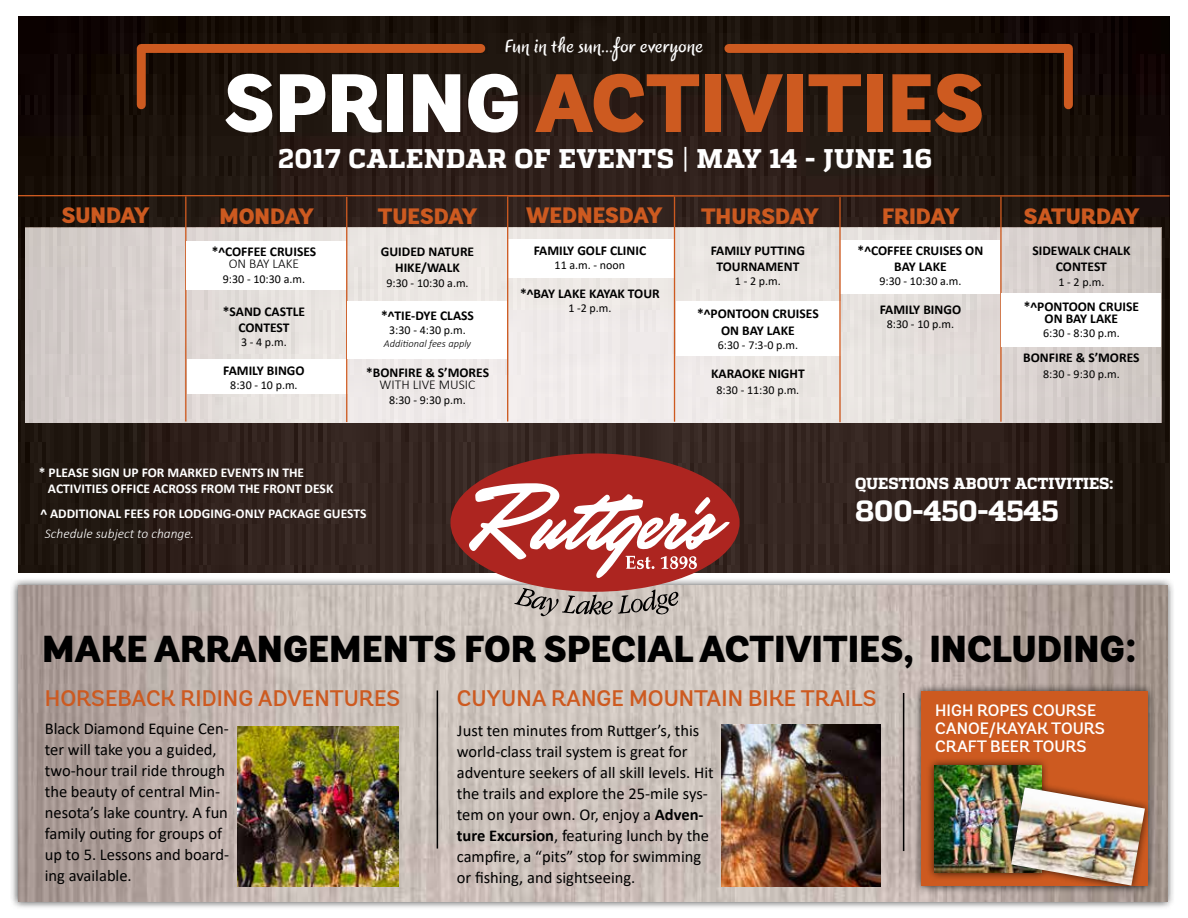
<style>
.page{position:relative;width:1188px;height:918px;background:#fff}
.page>*{position:absolute;margin:0;border:0;box-sizing:border-box;transform-origin:0 0}
.t1{font:900 82.5px "Andes";color:#cd5a20}
.t2{font:900 37.5px "Andes";color:#000}
.t3{font:800 29.1px "Quadon";color:#fff}
.t4{font:800 27px "Quadon";letter-spacing:.02em;color:#fff}
.t5{font:500 22.5px "Andes";color:#cd5a20}
.t6{font:900 22.35px "Andes";color:#cd5a20}
.t7{font:16.5px/21px "Calibri";color:#000}
.t8{font:500 16.5px/18px "Andes";color:#fff}
.t9{font:16.5px "Symbah";color:#fff}
.t10{font:800 16.05px "Quadon";letter-spacing:-.01em;color:#fff}
.t11{font:700 13.5px/16.2px "Calibri";color:#000;text-align:center}
.t12{font:700 13.5px/16.2px "Calibri";color:#fff}
.t13{font:italic 300 13.5px "Calibri";color:#fff}
.t14{font:300 13.5px "Calibri";color:#000}
.t15{font:12px "Calibri";color:#000}
.t16{font:italic 300 10.5px "Calibri";color:#000}
.s1{color:#fff}
.s2{font-weight:700}
</style>
<div class="page">
<img style="left:18px;top:16px;width:1152px;height:557px">
<div style="left:10px;top:577px;width:1166px;height:333px;background:#000;opacity:.75"></div>
<div style="left:17px;top:585px;width:1150px;height:317px;background:#fff;opacity:.75"></div>
<svg style="left:720px;top:40px;width:357px;height:74px;background:#341c0e"></svg>
<svg style="left:132px;top:40px;width:358px;height:74px;background:#341d0f"></svg>
<svg style="left:514px;top:588px;width:165px;height:28px;background:#a39c96"></svg>
<div style="left:450px;top:453px;width:290px;height:139px;background:#ad2520;border-radius:50%"></div>
<svg style="left:469px;top:483px;width:261px;height:95px"></svg>
<hr style="left:508px;top:195px;width:662px;height:2px;background:#cd5a20">
<svg style="left:26px;top:228px;width:1135px;height:194px;background:#e3ddda"></svg>
<hr style="left:18px;top:195px;width:656px;height:1px;background:#cd5a20">
<hr style="left:185px;top:196px;width:1px;height:225px;background:#cd5a20">
<div style="left:186px;top:241px;width:161px;height:48px;background:#fff"></div>
<div style="left:187px;top:360px;width:160px;height:34px;background:#fff"></div>
<hr style="left:346px;top:197px;width:1px;height:225px;background:#cd5a20">
<div style="left:347px;top:301px;width:161px;height:58px;background:#fff"></div>
<div style="left:508px;top:240px;width:167px;height:38px;background:#fff"></div>
<hr style="left:507px;top:196px;width:1px;height:225px;background:#cd5a20">
<div style="left:676px;top:301px;width:165px;height:55px;background:#fff"></div>
<hr style="left:674px;top:197px;width:1px;height:225px;background:#cd5a20">
<div style="left:840px;top:240px;width:160px;height:54px;background:#fff"></div>
<hr style="left:839px;top:197px;width:2px;height:225px;background:#cd5a20">
<hr style="left:1000px;top:197px;width:2px;height:225px;background:#cd5a20">
<div style="left:1001px;top:293px;width:160px;height:54px;background:#fff"></div>
<img style="left:238px;top:726px;width:161px;height:161px">
<hr style="left:437px;top:690px;width:1px;height:159px;background:#000">
<img style="left:721px;top:725px;width:159px;height:162px">
<hr style="left:903px;top:693px;width:1px;height:158px;background:#000">
<div style="left:913px;top:683px;width:242px;height:211px;background:#000;opacity:.75"></div>
<div style="left:921px;top:691px;width:226px;height:195px;background:#cd5a20"></div>
<div style="left:926px;top:757px;width:124px;height:124px;background:#000;opacity:.75"></div>
<img style="left:934px;top:765px;width:108px;height:108px">
<div style="left:1003px;top:780px;width:149px;height:113px;background:#000;opacity:.75"></div>
<img style="left:1011px;top:787px;width:134px;height:99px">
<p class="t9" style="left:505px;top:37px;width:199px">Fun in the sun...for everyone</p>
<h1 class="t1" style="left:224px;top:50px;width:762px"><span class="s1">SPRING</span> ACTIVITIES</h1>
<h3 class="t4" style="left:278px;top:143px;width:655px">2017 CALENDAR OF EVENTS | MAY 14 - JUNE 16</h3>
<h3 class="t6" style="left:62px;top:201px;width:89px">SUNDAY</h3>
<h3 class="t6" style="left:219px;top:201px;width:96px">MONDAY</h3>
<h3 class="t6" style="left:378px;top:201px;width:101px">TUESDAY</h3>
<h3 class="t6" style="left:526px;top:201px;width:138px">WEDNESDAY</h3>
<h3 class="t6" style="left:701px;top:202px;width:119px">THURSDAY</h3>
<h3 class="t6" style="left:882px;top:201px;width:79px">FRIDAY</h3>
<h3 class="t6" style="left:1024px;top:201px;width:117px">SATURDAY</h3>
<p class="t11" style="left:212px;top:243px;width:106px">*^COFFEE CRUISES</p>
<p class="t14" style="left:229px;top:255px;width:72px">ON BAY LAKE</p>
<p class="t15" style="left:223px;top:270px;width:84px">9:30 - 10:30 a.m.</p>
<p class="t11" style="left:223px;top:303px;width:84px">*SAND CASTLE<br>CONTEST</p>
<p class="t15" style="left:241px;top:334px;width:47px">3 - 4 p.m.</p>
<p class="t11" style="left:223px;top:362px;width:83px">FAMILY BINGO</p>
<p class="t15" style="left:230px;top:377px;width:69px">8:30 - 10 p.m.</p>
<p class="t11" style="left:381px;top:243px;width:95px">GUIDED NATURE<br>HIKE/WALK</p>
<p class="t15" style="left:386px;top:274px;width:84px">9:30 - 10:30 a.m.</p>
<p class="t11" style="left:381px;top:307px;width:94px">*^TIE-DYE CLASS</p>
<p class="t15" style="left:389px;top:322px;width:78px">3:30 - 4:30 p.m.</p>
<p class="t16" style="left:384px;top:337px;width:89px">Additional fees apply</p>
<p class="t11" style="left:366px;top:365px;width:125px">*BONFIRE &amp; S’MORES</p>
<p class="t14" style="left:380px;top:376px;width:97px">WITH LIVE MUSIC</p>
<p class="t15" style="left:389px;top:391px;width:78px">8:30 - 9:30 p.m.</p>
<p class="t12" style="left:48px;top:464px;width:287px;text-indent:-9px">* PLEASE SIGN UP FOR MARKED EVENTS IN THE<br>ACTIVITIES OFFICE ACROSS FROM THE FRONT DESK</p>
<p class="t12" style="left:40px;top:505px;width:328px">^ ADDITIONAL FEES FOR LODGING-ONLY PACKAGE GUESTS</p>
<p class="t13" style="left:45px;top:525px;width:151px">Schedule subject to change.</p>
<p class="t11" style="left:534px;top:242px;width:114px">FAMILY GOLF CLINIC</p>
<p class="t15" style="left:555px;top:257px;width:72px">11 a.m. - noon</p>
<p class="t11" style="left:520px;top:285px;width:141px">*^BAY LAKE KAYAK TOUR</p>
<p class="t15" style="left:568px;top:300px;width:45px">1 -2 p.m.</p>
<p class="t11" style="left:711px;top:242px;width:96px">FAMILY PUTTING<br>TOURNAMENT</p>
<p class="t15" style="left:735px;top:273px;width:47px">1 - 2 p.m.</p>
<p class="t11" style="left:697px;top:306px;width:123px">*^PONTOON CRUISES<br>ON BAY LAKE</p>
<p class="t15" style="left:718px;top:337px;width:82px">6:30 - 7:3-0 p.m.</p>
<p class="t11" style="left:711px;top:365px;width:95px">KARAOKE NIGHT</p>
<p class="t15" style="left:717px;top:382px;width:84px">8:30 - 11:30 p.m.</p>
<p class="t11" style="left:858px;top:242px;width:127px">*^COFFEE CRUISES ON<br>BAY LAKE</p>
<p class="t15" style="left:879px;top:273px;width:84px">9:30 - 10:30 a.m.</p>
<p class="t11" style="left:880px;top:301px;width:83px">FAMILY BINGO</p>
<p class="t15" style="left:887px;top:316px;width:69px">8:30 - 10 p.m.</p>
<p class="t11" style="left:1032px;top:242px;width:99px">SIDEWALK CHALK<br>CONTEST</p>
<p class="t15" style="left:1058px;top:273px;width:47px">1 - 2 p.m.</p>
<p class="t11" style="left:1024px;top:300px;width:117px;line-height:12px">*^PONTOON CRUISE<br>ON BAY LAKE</p>
<p class="t15" style="left:1043px;top:325px;width:78px">6:30 - 8:30 p.m.</p>
<p class="t11" style="left:1023px;top:349px;width:118px">BONFIRE &amp; S’MORES</p>
<p class="t15" style="left:1043px;top:366px;width:78px">8:30 - 9:30 p.m.</p>
<p class="t10" style="left:855px;top:474px;width:260px">QUESTIONS ABOUT ACTIVITIES:</p>
<h3 class="t3" style="left:855px;top:494px;width:205px">800-450-4545</h3>
<h2 class="t2" style="left:42px;top:624px;width:1097px">MAKE ARRANGEMENTS FOR SPECIAL ACTIVITIES, INCLUDING:</h2>
<h3 class="t5" style="left:457px;top:684px;width:421px">CUYUNA RANGE MOUNTAIN BIKE TRAILS</h3>
<p class="t7" style="left:457px;top:719px;width:258px">Just ten minutes from Ruttger’s, this world-class trail system is great for adventure seekers of all skill levels. Hit the trails and explore the 25-mile sys&shy;tem on your own. Or, enjoy a <span class="s2">Adven&shy;ture Excursion</span>, featuring lunch by the campfire, a “pits” stop for swimming or fishing, and sightseeing.</p>
<h3 class="t5" style="left:45px;top:684px;width:357px">HORSEBACK RIDING ADVENTURES</h3>
<p class="t7" style="left:45px;top:718px;width:186px">Black Diamond Equine Cen&shy;ter will take you a guided, two-hour trail ride through the beauty of central Min&shy;nesota’s lake country. A fun family outing for groups of up to 5. Lessons and board&shy;ing available.</p>
<p class="t8" style="left:935px;top:701px;width:171px">HIGH ROPES COURSE<br>CANOE/KAYAK TOURS<br>CRAFT BEER TOURS</p>
</div>
